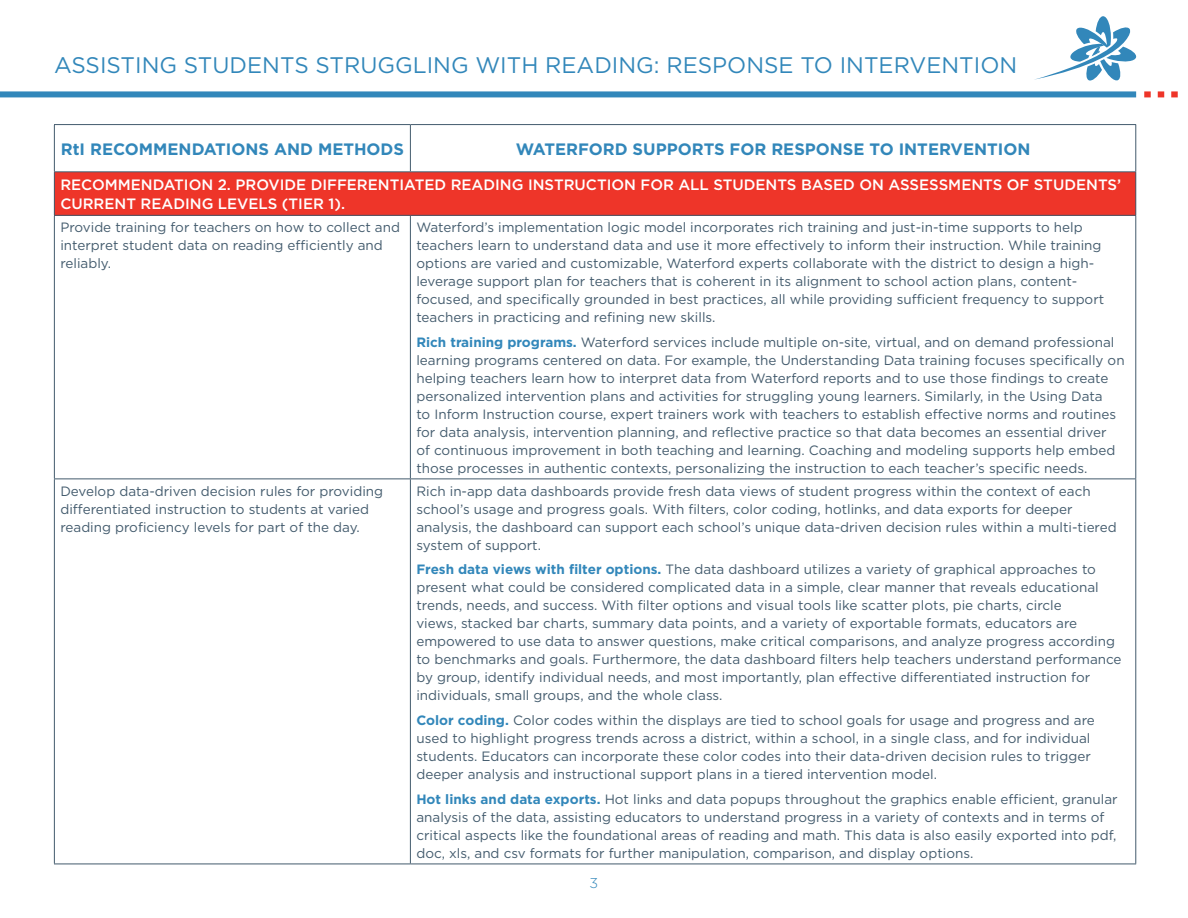
<style>
.page{position:relative;width:1188px;height:918px;background:#fff}
.page>*{position:absolute;margin:0;border:0;box-sizing:border-box;transform-origin:0 0}
.t1{font:22.5px "Gotham";color:#3287ba}
._0_Main_Table_Header{font:700 16.5px "Gotham";color:#3287ba}
._2_Second_Colorbar_H{font:500 15px/19.5px "Gotham";color:#fff}
.t2{font:300 14.25px "Gotham";color:#3287ba}
._4_Chart_Copy{font:13.5px/18px "Gotham";color:#435b6d}
._4_Body_Copy{font:13.5px/18px "Gotham";color:#435b6d}
.s1{font-weight:700;color:#3287ba}
</style>
<div class="page">
<svg style="left:1034px;top:16px;width:103px;height:65px"></svg>
<div style="left:1144px;top:91px;width:7px;height:6px;background:#ee3529"></div>
<svg style="left:1158px;top:91px;width:6px;height:6px"></svg>
<div style="left:1171px;top:91px;width:7px;height:6px;background:#ee3529"></div>
<div style="left:0;top:91px;width:1136px;height:6px;background:#3287ba"></div>
<svg style="left:55px;top:125px;width:1080px;height:46px"></svg>
<div style="left:54px;top:172px;width:1082px;height:43px;background:#ee3529"></div>
<hr style="left:54px;top:479px;width:356px;height:1px;background:#435b6d">
<hr style="left:410px;top:479px;width:726px;height:1px;background:#435b6d">
<hr style="left:54px;top:216px;width:1px;height:263px;background:#435b6d">
<hr style="left:54px;top:479px;width:1px;height:385px;background:#435b6d">
<hr style="left:410px;top:125px;width:1px;height:46px;background:#435b6d">
<hr style="left:410px;top:216px;width:1px;height:263px;background:#435b6d">
<hr style="left:1135px;top:216px;width:1px;height:263px;background:#435b6d">
<hr style="left:410px;top:479px;width:1px;height:385px;background:#435b6d">
<hr style="left:1135px;top:479px;width:1px;height:385px;background:#435b6d">
<hr style="left:54px;top:124px;width:356px;height:1px;background:#435b6d">
<hr style="left:54px;top:125px;width:1px;height:46px;background:#435b6d">
<hr style="left:410px;top:124px;width:726px;height:1px;background:#435b6d">
<hr style="left:1135px;top:125px;width:1px;height:46px;background:#435b6d">
<hr style="left:54px;top:171px;width:356px;height:1px;background:#435b6d">
<hr style="left:410px;top:171px;width:726px;height:1px;background:#435b6d">
<hr style="left:54px;top:172px;width:1px;height:43px;background:#435b6d">
<hr style="left:1135px;top:172px;width:1px;height:43px;background:#435b6d">
<hr style="left:54px;top:215px;width:356px;height:1px;background:#435b6d">
<hr style="left:410px;top:215px;width:726px;height:1px;background:#435b6d">
<hr style="left:54px;top:864px;width:356px;height:1px;background:#435b6d">
<hr style="left:410px;top:864px;width:726px;height:1px;background:#435b6d">
<h1 class="t1" style="left:54px;top:51px;width:965px">ASSISTING STUDENTS STRUGGLING WITH READING: RESPONSE TO INTERVENTION</h1>
<p class="_0_Main_Table_Header" style="left:61px;top:138px;width:345px">RtI RECOMMENDATIONS AND METHODS</p>
<p class="_0_Main_Table_Header" style="left:516px;top:138px;width:516px">WATERFORD SUPPORTS FOR RESPONSE TO INTERVENTION</p>
<p class="_2_Second_Colorbar_H" style="left:60px;top:175px;width:1062px">RECOMMENDATION 2. PROVIDE DIFFERENTIATED READING INSTRUCTION FOR ALL STUDENTS BASED ON ASSESSMENTS OF STUDENTS’<br>CURRENT READING LEVELS (TIER 1).</p>
<p class="_4_Body_Copy" style="left:60px;top:218px;width:341px">Provide training for teachers on how to collect and interpret student data on reading efficiently and reliably.</p>
<p class="_4_Chart_Copy" style="left:416px;top:218px;width:689px">Waterford’s implementation logic model incorporates rich training and just-in-time supports to help teachers learn to understand data and use it more effectively to inform their instruction. While training options are varied and customizable, Waterford experts collaborate with the district to design a high&shy;leverage support plan for teachers that is coherent in its alignment to school action plans, content&shy;focused, and specifically grounded in best practices, all while providing sufficient frequency to support teachers in practicing and refining new skills.</p>
<p class="_4_Chart_Copy" style="left:416px;top:333px;width:710px"><span class="s1">Rich training programs.</span> Waterford services include multiple on-site, virtual, and on demand professional learning programs centered on data. For example, the Understanding Data training focuses specifically on helping teachers learn how to interpret data from Waterford reports and to use those findings to create personalized intervention plans and activities for struggling young learners. Similarly, in the Using Data<br>to Inform Instruction course, expert trainers work with teachers to establish effective norms and routines for data analysis, intervention planning, and reflective practice so that data becomes an essential driver<br>of continuous improvement in both teaching and learning. Coaching and modeling supports help embed those processes in authentic contexts, personalizing the instruction to each teacher’s specific needs.</p>
<p class="_4_Body_Copy" style="left:60px;top:482px;width:324px">Develop data-driven decision rules for providing differentiated instruction to students at varied reading proficiency levels for part of the day.</p>
<p class="_4_Chart_Copy" style="left:416px;top:482px;width:702px">Rich in-app data dashboards provide fresh data views of student progress within the context of each school’s usage and progress goals. With filters, color coding, hotlinks, and data exports for deeper analysis, the dashboard can support each school’s unique data-driven decision rules within a multi-tiered system of support.</p>
<p class="_4_Chart_Copy" style="left:416px;top:560px;width:707px"><span class="s1">Fresh data views with filter options.</span> The data dashboard utilizes a variety of graphical approaches to present what could be considered complicated data in a simple, clear manner that reveals educational trends, needs, and success. With filter options and visual tools like scatter plots, pie charts, circle<br>views, stacked bar charts, summary data points, and a variety of exportable formats, educators are empowered to use data to answer questions, make critical comparisons, and analyze progress according to benchmarks and goals. Furthermore, the data dashboard filters help teachers understand performance by group, identify individual needs, and most importantly, plan effective differentiated instruction for individuals, small groups, and the whole class.</p>
<p class="_4_Chart_Copy" style="left:416px;top:711px;width:680px"><span class="s1">Color coding.</span> Color codes within the displays are tied to school goals for usage and progress and are used to highlight progress trends across a district, within a school, in a single class, and for individual students. Educators can incorporate these color codes into their data-driven decision rules to trigger deeper analysis and instructional support plans in a tiered intervention model.</p>
<p class="_4_Chart_Copy" style="left:416px;top:790px;width:703px"><span class="s1">Hot links and data exports.</span> Hot links and data popups throughout the graphics enable efficient, granular analysis of the data, assisting educators to understand progress in a variety of contexts and in terms of critical aspects like the foundational areas of reading and math. This data is also easily exported into pdf, doc, xls, and csv formats for further manipulation, comparison, and display options.</p>
<p class="t2" style="left:590px;top:874px;width:10px">3</p>
</div>
